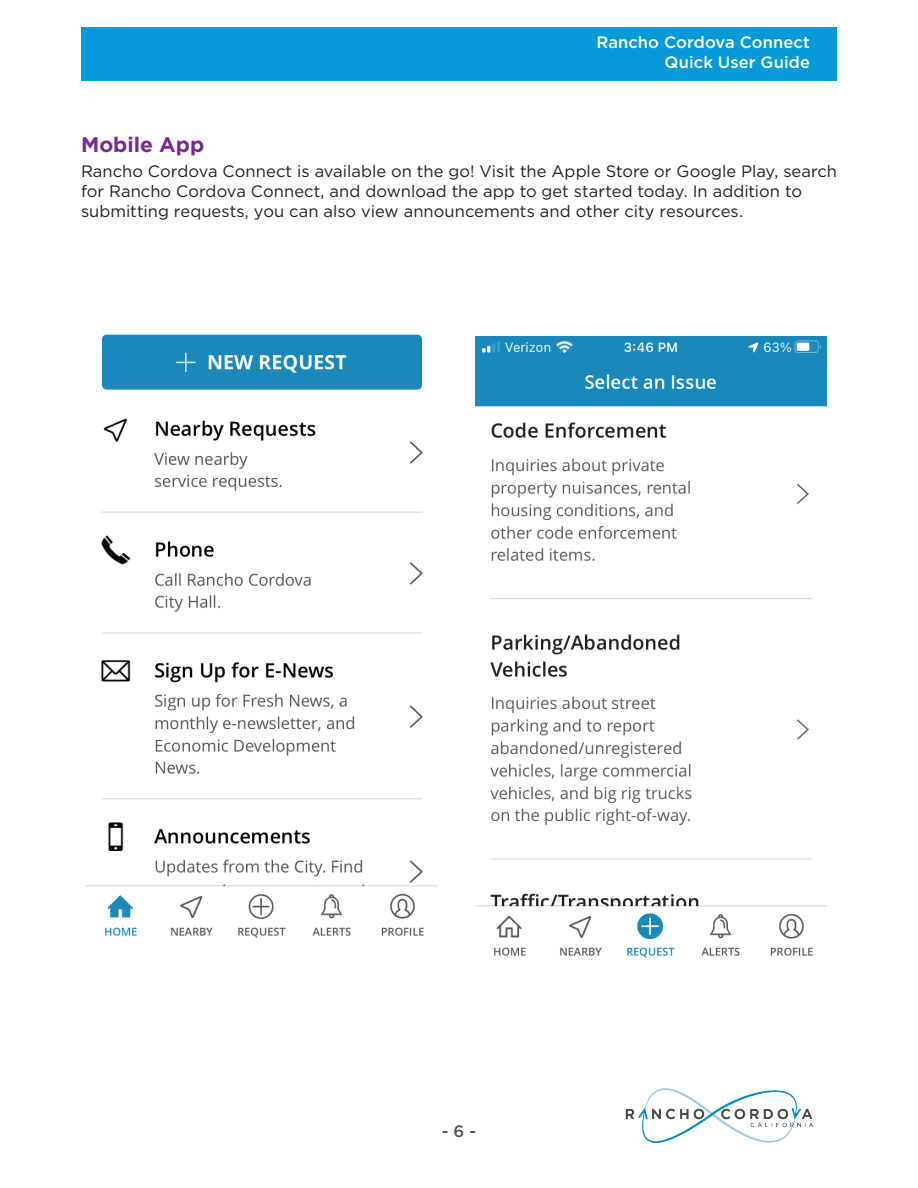
<style>
.page{position:relative;width:918px;height:1188px;background:#fff}
.page>*{position:absolute;margin:0;border:0;box-sizing:border-box;transform-origin:0 0}
.t1{font:700 21px "Gotham";color:#772a91}
.t2{font:16.5px/19.8px "Gotham";color:#231f20}
.t3{font:500 16.5px/19.8px "Gotham";letter-spacing:.005em;color:#fff;text-align:right}
.t4{font:500 16.5px "Gotham";color:#57585a}
</style>
<div class="page">
<div style="left:81px;top:27px;width:756px;height:54px;background:#069ad9"></div>
<img style="left:625px;top:1088px;width:188px;height:55px">
<img style="left:86px;top:334px;width:351px;height:604px">
<img style="left:475px;top:337px;width:351px;height:621px">
<p class="t3" style="left:596px;top:32px;width:215px">Rancho Cordova Connect<br>Quick User Guide</p>
<p class="t1" style="left:81px;top:130px;width:125px">Mobile App</p>
<p class="t2" style="left:81px;top:161px;width:758px">Rancho Cordova Connect is available on the go! Visit the Apple Store or Google Play, search for Rancho Cordova Connect, and download the app to get started today. In addition to submitting requests, you can also view announcements and other city resources.</p>
<p class="t4" style="left:442px;top:1120px;width:36px">- 6 -</p>
</div>
